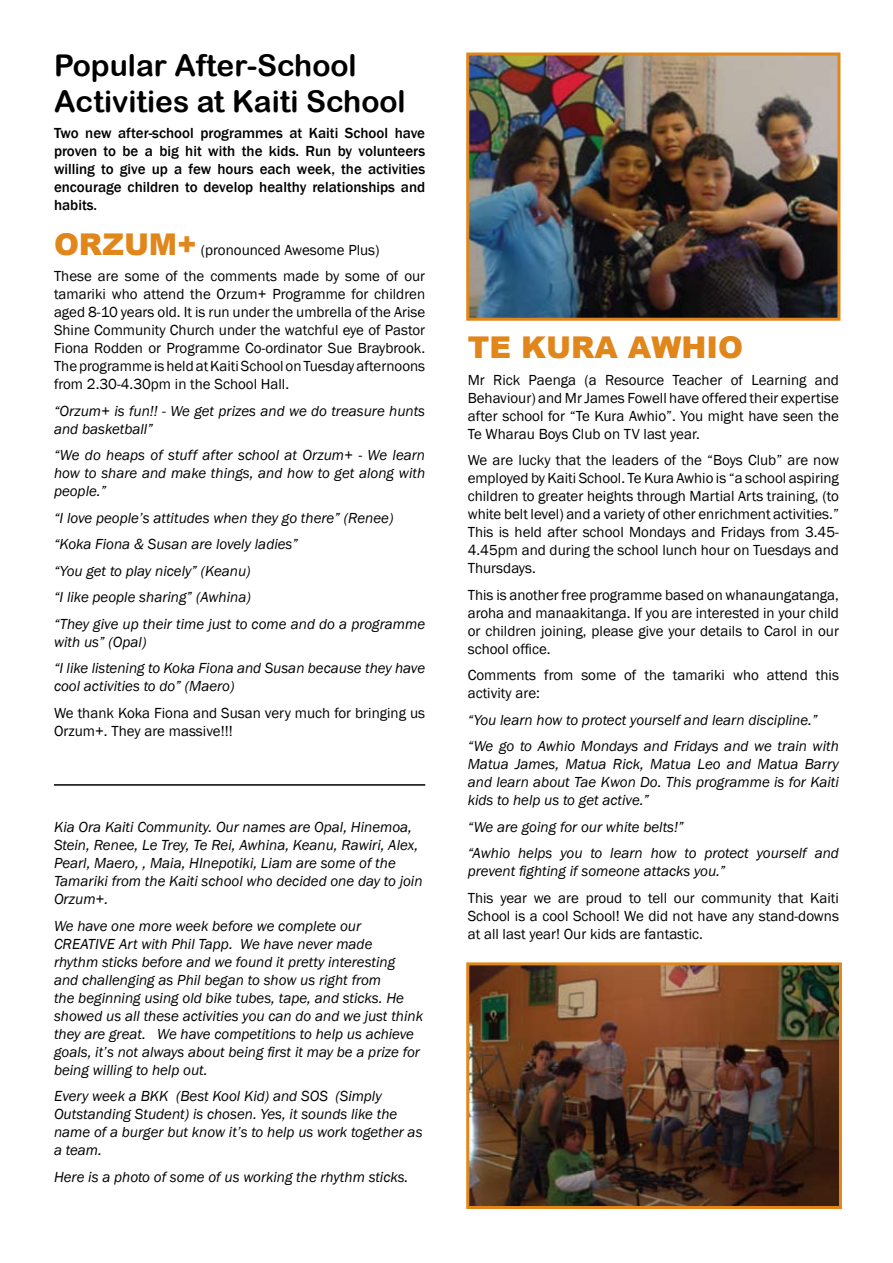
<style>
.page{position:relative;width:893px;height:1263px;background:#fff}
.page>*{position:absolute;margin:0;border:0;box-sizing:border-box;transform-origin:0 0}
.t1{font:30px/36px "Arial Rounded MT Bold";color:#000}
.t2{font:900 30px "Arial";color:#e0861a}
.t3{font:italic 15px/18px "Franklin Gothic";color:#000}
.t4{font:15px/18px "Franklin Gothic";color:#000;text-align:justify}
.t5{font:500 15px/18px "Franklin Gothic";color:#000;text-align:justify}
.s1{font-family:"Arial";font-weight:900;font-size:30px;color:#e0861a}
</style>
<div class="page">
<hr style="left:54px;top:784px;width:371px;height:2px;background:#000">
<img style="left:470px;top:57px;width:366px;height:260px">
<div style="left:466px;top:53px;width:374px;height:268px;border:3px solid #e0861a"></div>
<img style="left:470px;top:966px;width:368px;height:239px">
<div style="left:466px;top:962px;width:376px;height:247px;border:3px solid #e0861a"></div>
<h1 class="t1" style="left:54px;top:47px;width:353px">Popular After-School<br>Activities at Kaiti School</h1>
<p class="t5" style="left:54px;top:125px;width:373px">Two new after-school programmes at Kaiti School have proven to be a big hit with the kids. Run by volunteers willing to give up a few hours each week, the activities encourage children to develop healthy relationships and habits.</p>
<p class="t4" style="left:54px;top:237px;width:373px;line-height:26.5px"><span class="s1">ORZUM+</span> (pronounced Awesome Plus)<br>These are some of the comments made by some of our</p>
<p class="t4" style="left:54px;top:286px;width:373px">tamariki who attend the Orzum+ Programme for children aged 8-10 years old. It is run under the umbrella of the Arise Shine Community Church under the watchful eye of Pastor Fiona Rodden or Programme Co-ordinator Sue Braybrook.<br>The programme is held at Kaiti School on Tuesday afternoons from 2.30-4.30pm in the School Hall.</p>
<p class="t3" style="left:54px;top:402px;width:373px">“Orzum+ is fun!! - We get prizes and we do treasure hunts and basketball”</p>
<p class="t3" style="left:54px;top:447px;width:373px;text-align:justify">“We do heaps of stuff after school at Orzum+ - We learn how to share and make things, and how to get along with people.”</p>
<p class="t3" style="left:54px;top:505px;width:373px;line-height:26.5px">“I love people’s attitudes when they go there” (Renee) “Koka Fiona &amp; Susan are lovely ladies”<br>“You get to play nicely” (Keanu)<br>“I like people sharing” (Awhina)<br>“They give up their time just to come and do a programme</p>
<p class="t3" style="left:54px;top:629px;width:373px;line-height:26.5px">with us” (Opal)<br>“I like listening to Koka Fiona and Susan because they have</p>
<p class="t3" style="left:54px;top:678px;width:182px">cool activities to do” (Maero)</p>
<p class="t4" style="left:54px;top:704px;width:373px">We thank Koka Fiona and Susan very much for bringing us<br>Orzum+. They are massive!!!</p>
<p class="t3" style="left:54px;top:818px;width:370px">Kia Ora Kaiti Community. Our names are Opal, Hinemoa, Stein, Renee, Le Trey, Te Rei, Awhina, Keanu, Rawiri, Alex, Pearl, Maero, , Maia, HInepotiki, Liam are some of the Tamariki from the Kaiti school who decided one day to join Orzum+.</p>
<p class="t3" style="left:54px;top:917px;width:371px">We have one more week before we complete our CREATIVE Art with Phil Tapp. We have never made<br>rhythm sticks before and we found it pretty interesting and challenging as Phil began to show us right from<br>the beginning using old bike tubes, tape, and sticks. He showed us all these activities you can do and we just think they are great. We have competitions to help us achieve goals, it’s not always about being first it may be a prize for being willing to help out.</p>
<p class="t3" style="left:54px;top:1087px;width:370px">Every week a BKK (Best Kool Kid) and SOS (Simply Outstanding Student) is chosen. Yes, it sounds like the name of a burger but know it’s to help us work together as a team.</p>
<p class="t3" style="left:54px;top:1168px;width:356px">Here is a photo of some of us working the rhythm sticks.</p>
<h1 class="t2" style="left:468px;top:326px;width:277px">TE KURA AWHIO</h1>
<p class="t4" style="left:468px;top:371px;width:373px">Mr Rick Paenga (a Resource Teacher of Learning and Behaviour) and Mr James Fowell have offered their expertise after school for “Te Kura Awhio”. You might have seen the Te Wharau Boys Club on TV last year.</p>
<p class="t4" style="left:468px;top:452px;width:373px">We are lucky that the leaders of the “Boys Club” are now employed by Kaiti School. Te Kura Awhio is “a school aspiring children to greater heights through Martial Arts training, (to white belt level) and a variety of other enrichment activities.” This is held after school Mondays and Fridays from 3.45- 4.45pm and during the school lunch hour on Tuesdays and Thursdays.</p>
<p class="t4" style="left:468px;top:586px;width:373px">This is another free programme based on whanaungatanga, aroha and manaakitanga. If you are interested in your child or children joining, please give your details to Carol in our school office.</p>
<p class="t4" style="left:468px;top:667px;width:373px">Comments from some of the tamariki who attend this activity are:</p>
<p class="t3" style="left:468px;top:707px;width:373px;line-height:26.5px">“You learn how to protect yourself and learn discipline.” “We go to Awhio Mondays and Fridays and we train with</p>
<p class="t3" style="left:468px;top:756px;width:373px;text-align:justify">Matua James, Matua Rick, Matua Leo and Matua Barry and learn about Tae Kwon Do. This programme is for Kaiti kids to help us to get active.”</p>
<p class="t3" style="left:468px;top:814px;width:373px;line-height:26.5px">“We are going for our white belts!”<br>“Awhio helps you to learn how to protect yourself and</p>
<p class="t3" style="left:468px;top:863px;width:259px">prevent fighting if someone attacks you.”</p>
<p class="t4" style="left:468px;top:889px;width:373px">This year we are proud to tell our community that Kaiti School is a cool School! We did not have any stand-downs at all last year! Our kids are fantastic.</p>
</div>
